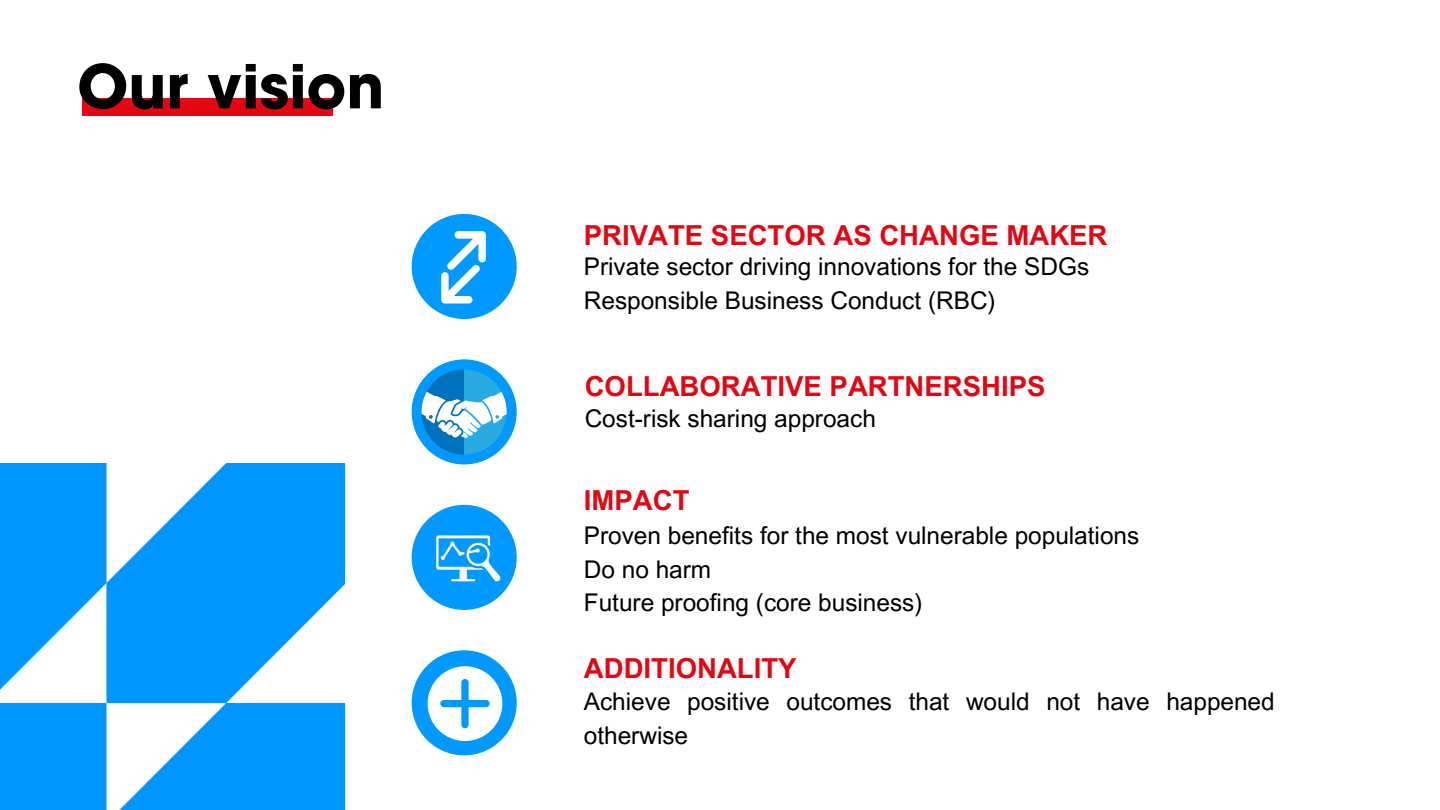
<style>
.page{position:relative;width:1440px;height:810px;background:#fff}
.page>*{position:absolute;margin:0;border:0;box-sizing:border-box;transform-origin:0 0}
.t1{font:700 60px "ITC Avant Garde Pro";color:#000}
.t2{font:700 27.6px "Arial MT Pro";color:#e30613}
.t3{font:24.4px/33.8px "Arial MT Pro";color:#000}
</style>
<div class="page">
<div style="left:412px;top:505px;width:105px;height:105px;background:#09f;border-radius:50%"></div>
<img style="left:436px;top:522px;width:69px;height:73px">
<div style="left:412px;top:214px;width:105px;height:105px;background:#09f;border-radius:50%"></div>
<svg style="left:441px;top:231px;width:44px;height:73px"></svg>
<div style="left:412px;top:359px;width:105px;height:105px;background:#09f;border-radius:50%"></div>
<svg style="left:422px;top:369px;width:85px;height:86px"></svg>
<div style="left:412px;top:650px;width:105px;height:105px;background:#09f;border-radius:50%"></div>
<svg style="left:428px;top:666px;width:74px;height:75px"></svg>
<div style="left:82px;top:98px;width:250px;height:18px;background:#e30613"></div>
<img style="left:0;top:464px;width:344px;height:346px">
<p class="t1" style="left:77px;top:64px;width:309px">Our vision</p>
<p class="t2" style="left:584px;top:225px;width:525px">PRIVATE SECTOR AS CHANGE MAKER</p>
<p class="t3" style="left:584px;top:253px;width:507px">Private sector driving innovations for the SDGs</p>
<p class="t3" style="left:584px;top:286px;width:413px">Responsible Business Conduct (RBC)</p>
<p class="t2" style="left:585px;top:376px;width:462px">COLLABORATIVE PARTNERSHIPS</p>
<p class="t3" style="left:585px;top:405px;width:293px">Cost-risk sharing approach</p>
<h1 class="t2" style="left:584px;top:490px;width:107px">IMPACT</h1>
<p class="t3" style="left:584px;top:521px;width:557px">Proven benefits for the most vulnerable populations<br>Do no harm<br>Future proofing (core business)</p>
<h2 class="t2" style="left:584px;top:658px;width:214px">ADDITIONALITY</h2>
<p class="t3" style="left:584px;top:687px;width:692px">Achieve positive outcomes that would not have happened otherwise</p>
</div>
